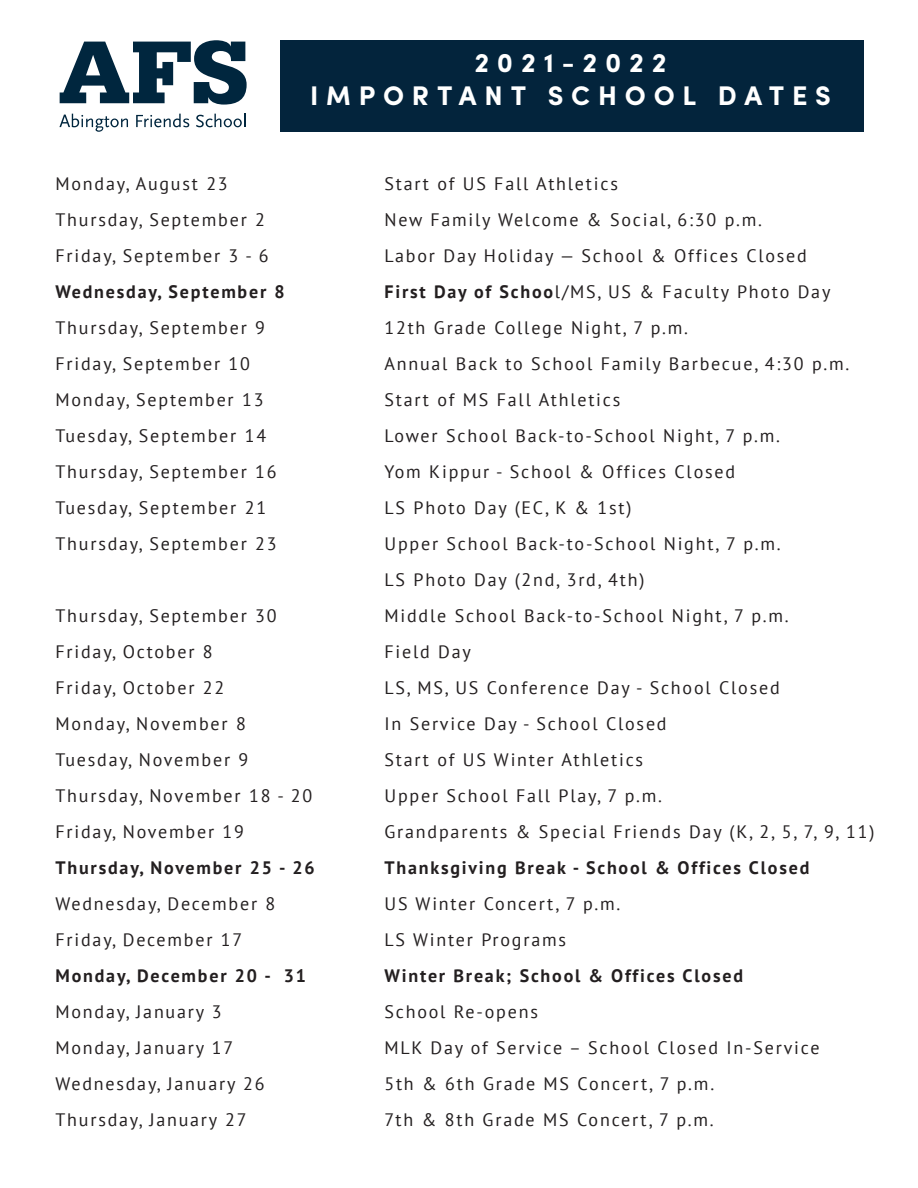
<style>
.page{position:relative;width:918px;height:1188px;background:#fff}
.page>*{position:absolute;margin:0;border:0;box-sizing:border-box;transform-origin:0 0}
.t1{font:700 27px "Sofia Pro";letter-spacing:.29em;color:#fff}
.t2{font:18px/36px "PT Sans";letter-spacing:.1em;color:#231f20}
.t3{font:700 18px "PT Sans";letter-spacing:.1em;color:#231f20}
.s1{font-weight:700}
</style>
<div class="page">
<div style="left:281px;top:40px;width:583px;height:92px;background:#03243c"></div>
<svg style="left:60px;top:40px;width:187px;height:65px"></svg>
<svg style="left:59px;top:114px;width:69px;height:18px"></svg>
<svg style="left:136px;top:114px;width:53px;height:13px"></svg>
<svg style="left:196px;top:114px;width:49px;height:13px"></svg>
<p class="t1" style="left:474px;top:42px;width:194px">2021-2022</p>
<p class="t1" style="left:310px;top:75px;width:522px">IMPORTANT SCHOOL DATES</p>
<p class="t2" style="left:56px;top:165px;width:174px">Monday, August 23</p>
<p class="t2" style="left:56px;top:201px;width:211px">Thursday, September 2</p>
<p class="t2" style="left:56px;top:237px;width:215px">Friday, September 3 - 6</p>
<p class="t3" style="left:56px;top:280px;width:231px">Wednesday, September 8</p>
<p class="t2" style="left:56px;top:309px;width:211px">Thursday, September 9</p>
<p class="t2" style="left:56px;top:345px;width:196px">Friday, September 10</p>
<p class="t2" style="left:56px;top:381px;width:210px">Monday, September 13</p>
<p class="t2" style="left:56px;top:417px;width:212px">Tuesday, September 14</p>
<p class="t2" style="left:56px;top:453px;width:223px">Thursday, September 16</p>
<p class="t2" style="left:56px;top:489px;width:212px">Tuesday, September 21</p>
<p class="t2" style="left:56px;top:525px;width:223px">Thursday, September 23</p>
<p class="t2" style="left:56px;top:597px;width:223px">Thursday, September 30</p>
<p class="t2" style="left:56px;top:633px;width:159px">Friday, October 8</p>
<p class="t2" style="left:56px;top:669px;width:170px">Friday, October 22</p>
<p class="t2" style="left:56px;top:705px;width:192px">Monday, November 8</p>
<p class="t2" style="left:56px;top:741px;width:194px">Tuesday, November 9</p>
<p class="t2" style="left:56px;top:777px;width:258px">Thursday, November 18 - 20</p>
<p class="t2" style="left:56px;top:813px;width:190px">Friday, November 19</p>
<p class="t3" style="left:56px;top:856px;width:261px">Thursday, November 25 - 26</p>
<p class="t2" style="left:56px;top:885px;width:221px">Wednesday, December 8</p>
<p class="t2" style="left:56px;top:921px;width:188px">Friday, December 17</p>
<p class="t3" style="left:56px;top:964px;width:252px">Monday, December 20 - 31</p>
<p class="t2" style="left:56px;top:993px;width:168px">Monday, January 3</p>
<p class="t2" style="left:56px;top:1029px;width:211px">Monday, January 17<br>Wednesday, January 26</p>
<p class="t2" style="left:56px;top:1101px;width:192px">Thursday, January 27</p>
<p class="t2" style="left:384px;top:165px;width:379px">Start of US Fall Athletics<br>New Family Welcome &amp; Social, 6:30 p.m.</p>
<p class="t2" style="left:384px;top:237px;width:424px">Labor Day Holiday — School &amp; Offices Closed</p>
<p class="t2" style="left:384px;top:273px;width:447px"><span class="s1">First Day of Schoo</span>l/MS, US &amp; Faculty Photo Day</p>
<p class="t2" style="left:384px;top:309px;width:305px">12th Grade College Night, 7 p.m.</p>
<p class="t2" style="left:384px;top:345px;width:466px">Annual Back to School Family Barbecue, 4:30 p.m.</p>
<p class="t2" style="left:384px;top:381px;width:237px">Start of MS Fall Athletics</p>
<p class="t2" style="left:384px;top:417px;width:397px">Lower School Back-to-School Night, 7 p.m.</p>
<p class="t2" style="left:384px;top:453px;width:352px">Yom Kippur - School &amp; Offices Closed</p>
<p class="t2" style="left:384px;top:489px;width:248px">LS Photo Day (EC, K &amp; 1st)</p>
<p class="t2" style="left:384px;top:525px;width:398px">Upper School Back-to-School Night, 7 p.m.</p>
<p class="t2" style="left:384px;top:561px;width:262px">LS Photo Day (2nd, 3rd, 4th)</p>
<p class="t2" style="left:384px;top:597px;width:406px">Middle School Back-to-School Night, 7 p.m.</p>
<p class="t2" style="left:384px;top:633px;width:88px">Field Day</p>
<p class="t2" style="left:384px;top:669px;width:397px">LS, MS, US Conference Day - School Closed</p>
<p class="t2" style="left:384px;top:705px;width:284px">In Service Day - School Closed</p>
<p class="t2" style="left:384px;top:741px;width:260px">Start of US Winter Athletics</p>
<p class="t2" style="left:384px;top:777px;width:279px">Upper School Fall Play, 7 p.m.</p>
<p class="t2" style="left:384px;top:813px;width:491px">Grandparents &amp; Special Friends Day (K, 2, 5, 7, 9, 11)<br><span class="s1">Thanksgiving Break - School &amp; Offices Closed</span></p>
<p class="t2" style="left:384px;top:885px;width:237px">US Winter Concert, 7 p.m.</p>
<p class="t2" style="left:384px;top:921px;width:183px">LS Winter Programs</p>
<p class="t3" style="left:384px;top:964px;width:360px">Winter Break; School &amp; Offices Closed</p>
<p class="t2" style="left:384px;top:993px;width:155px">School Re-opens</p>
<p class="t2" style="left:384px;top:1029px;width:437px">MLK Day of Service – School Closed In-Service</p>
<p class="t2" style="left:384px;top:1065px;width:331px">5th &amp; 6th Grade MS Concert, 7 p.m.</p>
<p class="t2" style="left:384px;top:1101px;width:331px">7th &amp; 8th Grade MS Concert, 7 p.m.</p>
</div>
